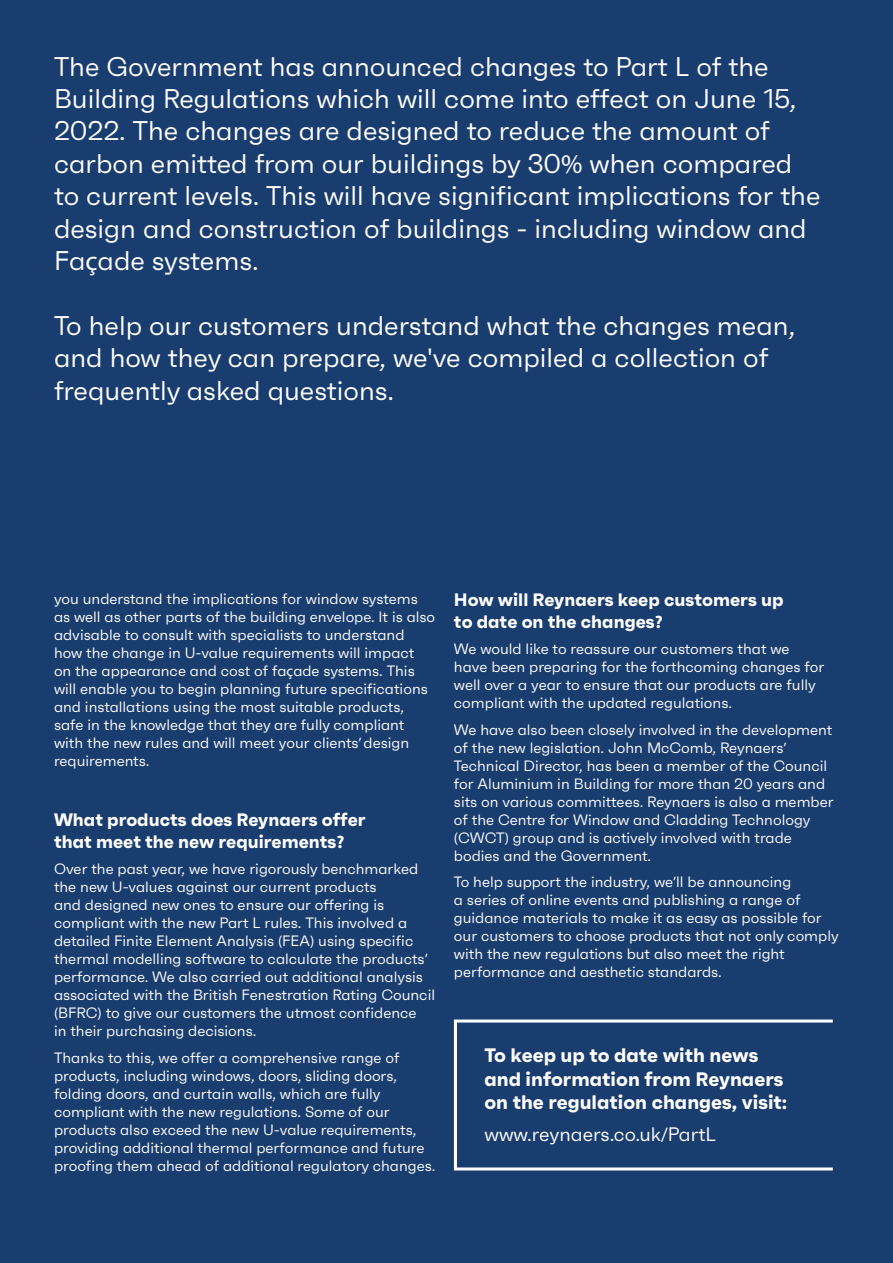
<style>
.page{position:relative;width:893px;height:1263px;background:#1a3d70}
.page>*{position:absolute;margin:0;border:0;box-sizing:border-box;transform-origin:0 0}
.t1{font:27px/32.4px "Faktum Test";color:#fff}
.t2{font:700 19.5px/23.4px "Faktum Test";color:#fff}
.t3{font:19.5px "Faktum Test";color:#fff}
.t4{font:700 18px/21.6px "Faktum Test";color:#fff}
.t5{font:15px/18px "Faktum Test";color:#fff}
.s1{font-family:"Myriad Pro"}
</style>
<div class="page">
<div style="left:454px;top:1019px;width:380px;height:151px;border:3px solid #fff"></div>
<p class="t1" style="left:54px;top:52px;width:768px">The Government has announced changes to Part L of the Building Regulations which will come into effect on June 15, 2022. The changes are designed to reduce the amount of carbon emitted from our buildings by 30<span class="s1">%</span> when compared to current levels. This will have significant implications for the design and construction of buildings - including window and Fa<span class="s1">ç</span>ade systems.</p>
<p class="t1" style="left:54px;top:311px;width:743px">To help our customers understand what the changes mean, and how they can prepare, we<span class="s1">'</span>ve compiled a collection of frequently asked questions.</p>
<p class="t5" style="left:54px;top:591px;width:383px">you understand the implications for window systems as well as other parts of the building envelope. It is also advisable to consult with specialists to understand how the change in U-value requirements will impact on the appearance and cost of fa<span class="s1">ç</span>ade systems. This will enable you to begin planning future specifications and installations using the most suitable products, safe in the knowledge that they are fully compliant with the new rules and will meet your clients<span class="s1">’</span> design requirements.</p>
<p class="t4" style="left:54px;top:810px;width:313px">What products does Reynaers offer that meet the new requirements<span class="s1">?</span></p>
<p class="t5" style="left:54px;top:861px;width:383px">Over the past year, we have rigorously benchmarked the new U-values against our current products<br>and designed new ones to ensure our offering is compliant with the new Part L rules. This involved a detailed Finite Element Analysis <span class="s1">(</span>FEA<span class="s1">)</span> using specific thermal modelling software to calculate the products<span class="s1">’ </span>performance. We also carried out additional analysis associated with the British Fenestration Rating Council <span class="s1">(</span>BFRC<span class="s1">)</span> to give our customers the utmost confidence<br>in their purchasing decisions.</p>
<p class="t5" style="left:54px;top:1050px;width:383px">Thanks to this, we offer a comprehensive range of products, including windows, doors, sliding doors, folding doors, and curtain walls, which are fully compliant with the new regulations. Some of our products also exceed the new U-value requirements, providing additional thermal performance and future proofing them ahead of additional regulatory changes.</p>
<p class="t4" style="left:454px;top:590px;width:331px">How will Reynaers keep customers up to date on the changes<span class="s1">?</span></p>
<p class="t5" style="left:454px;top:641px;width:372px">We would like to reassure our customers that we have been preparing for the forthcoming changes for well over a year to ensure that our products are fully compliant with the updated regulations.</p>
<p class="t5" style="left:454px;top:722px;width:381px">We have also been closely involved in the development of the new legislation. John McComb, Reynaers<span class="s1">’ </span>Technical Director, has been a member of the Council for Aluminium in Building for more than 20 years and sits on various committees. Reynaers is also a member of the Centre for Window and Cladding Technology <span class="s1">(</span>CWCT<span class="s1">)</span> group and is actively involved with trade bodies and the Government.</p>
<p class="t5" style="left:454px;top:874px;width:386px">To help support the industry, we<span class="s1">’</span>ll be announcing<br>a series of online events and publishing a range of guidance materials to make it as easy as possible for our customers to choose products that not only comply with the new regulations but also meet the right performance and aesthetic standards.</p>
<p class="t2" style="left:484px;top:1045px;width:304px">To keep up to date with news and information from Reynaers on the regulation changes, visit<span class="s1">:</span></p>
<p class="t3" style="left:484px;top:1127px;width:233px">www.reynaers.co.uk<span class="s1">/</span>PartL</p>
</div>
